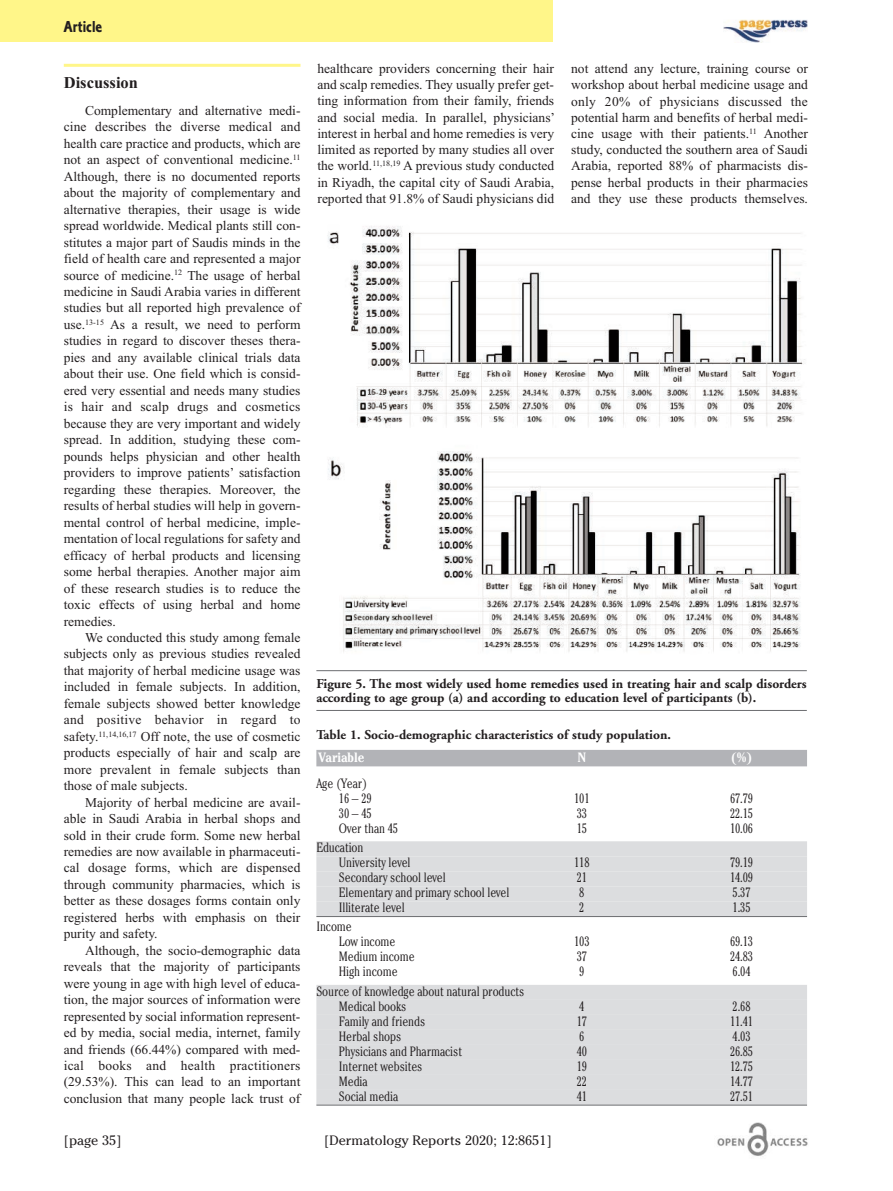
<style>
.page{position:relative;width:893px;height:1191px;background:#fff}
.page>*{position:absolute;margin:0;border:0;box-sizing:border-box;transform-origin:0 0}
.t1{font:700 16.5px "Times New Roman";color:#231f20}
.t2{font:16.5px "Corinthian Bold Condensed Plain";color:#231f20}
.t3{font:13.5px/16.5px "Times New Roman";color:#231f20;text-align:justify}
.t4{font:300 condensed 13.5px/15px "Cheltenham";letter-spacing:-.01em;color:#231f20}
.t5{font:700 13.5px/13.5px "Adobe Garamond";color:#231f20}
.t6{font:13.5px "Cheltenham";color:#231f20}
.t7{font:700 condensed 13.5px "Cheltenham";letter-spacing:-.01em;color:#fff}
</style>
<div class="page">
<hr style="left:64px;top:64px;width:236px;height:3px;background:#fff689">
<div style="left:0;top:0;width:553px;height:42px;background:#fff689"></div>
<img style="left:717px;top:1123px;width:91px;height:33px">
<img style="left:723px;top:19px;width:84px;height:24px">
<hr style="left:316px;top:670px;width:491px;height:1px;background:#6c6d70">
<hr style="left:316px;top:710px;width:491px;height:1px;background:#6c6d70">
<img style="left:327px;top:226px;width:478px;height:426px">
<div style="left:316px;top:750px;width:491px;height:16px;background:#b2b3b7"></div>
<div style="left:316px;top:841px;width:491px;height:15px;background:#dcdddf"></div>
<div style="left:316px;top:856px;width:491px;height:15px;background:#dcdddf"></div>
<div style="left:316px;top:871px;width:491px;height:15px;background:#dcdddf"></div>
<div style="left:316px;top:886px;width:491px;height:15px;background:#dcdddf"></div>
<div style="left:316px;top:901px;width:491px;height:15px;background:#dcdddf"></div>
<hr style="left:316px;top:916px;width:491px;height:1px;background:#6c6d70">
<div style="left:316px;top:984px;width:491px;height:15px;background:#dcdddf"></div>
<div style="left:316px;top:999px;width:491px;height:15px;background:#dcdddf"></div>
<div style="left:316px;top:1014px;width:491px;height:15px;background:#dcdddf"></div>
<div style="left:316px;top:1029px;width:491px;height:15px;background:#dcdddf"></div>
<div style="left:316px;top:1044px;width:491px;height:15px;background:#dcdddf"></div>
<div style="left:316px;top:1059px;width:491px;height:15px;background:#dcdddf"></div>
<div style="left:316px;top:1074px;width:491px;height:15px;background:#dcdddf"></div>
<div style="left:316px;top:1089px;width:491px;height:15px;background:#dcdddf"></div>
<hr style="left:316px;top:1104px;width:491px;height:1px;background:#6c6d70">
<p class="t2" style="left:63px;top:21px;width:40px">Article</p>
<p class="t1" style="left:64px;top:73px;width:76px">Discussion</p>
<p class="t3" style="left:64px;top:102px;width:238px;text-indent:21px">Complementary and alternative medi&shy;cine describes the diverse medical and health care practice and products, which are not an aspect of conventional medicine.<sup>11<br></sup>Although, there is no documented reports about the majority of complementary and alternative therapies, their usage is wide spread worldwide. Medical plants still con&shy;stitutes a major part of Saudis minds in the field of health care and represented a major source of medicine.<sup>12</sup> The usage of herbal medicine in Saudi Arabia varies in different studies but all reported high prevalence of use.<sup>13-15</sup> As a result, we need to perform studies in regard to discover theses thera&shy;pies and any available clinical trials data about their use. One field which is consid&shy;ered very essential and needs many studies is hair and scalp drugs and cosmetics because they are very important and widely spread. In addition, studying these com&shy;pounds helps physician and other health providers to improve patients’ satisfaction regarding these therapies. Moreover, the results of herbal studies will help in govern&shy;mental control of herbal medicine, imple&shy;mentation of local regulations for safety and efficacy of herbal products and licensing some herbal therapies. Another major aim of these research studies is to reduce the toxic effects of using herbal and home remedies.</p>
<p class="t3" style="left:64px;top:629px;width:238px;text-indent:21px">We conducted this study among female subjects only as previous studies revealed that majority of herbal medicine usage was included in female subjects. In addition, female subjects showed better knowledge and positive behavior in regard to safety.<sup>11,14,16,17</sup> Off note, the use of cosmetic products especially of hair and scalp are more prevalent in female subjects than those of male subjects.</p>
<p class="t3" style="left:64px;top:793px;width:238px;text-indent:21px">Majority of herbal medicine are avail&shy;able in Saudi Arabia in herbal shops and sold in their crude form. Some new herbal remedies are now available in pharmaceuti&shy;cal dosage forms, which are dispensed through community pharmacies, which is better as these dosages forms contain only registered herbs with emphasis on their purity and safety.</p>
<p class="t3" style="left:64px;top:941px;width:238px;text-indent:21px">Although, the socio-demographic data reveals that the majority of participants were young in age with high level of educa&shy;tion, the major sources of information were represented by social information represent&shy;ed by media, social media, internet, family and friends (66.44%) compared with med&shy;ical books and health practitioners (29.53%). This can lead to an important conclusion that many people lack trust of</p>
<p class="t3" style="left:317px;top:60px;width:239px">healthcare providers concerning their hair and scalp remedies. They usually prefer get&shy;ting information from their family, friends and social media. In parallel, physicians’ interest in herbal and home remedies is very limited as reported by many studies all over the world.<sup>11,18,19</sup> A previous study conducted in Riyadh, the capital city of Saudi Arabia, reported that 91.8% of Saudi physicians did</p>
<p class="t3" style="left:571px;top:60px;width:238px">not attend any lecture, training course or workshop about herbal medicine usage and only 20% of physicians discussed the potential harm and benefits of herbal medi&shy;cine usage with their patients.<sup>11</sup> Another study, conducted the southern area of Saudi Arabia, reported 88% of pharmacists dis&shy;pense herbal products in their pharmacies and they use these products themselves.</p>
<p class="t5" style="left:316px;top:678px;width:492px">Figure 5. The most widely used home remedies used in treating hair and scalp disorders according to age group (a) and according to education level of participants (b).</p>
<p class="t5" style="left:316px;top:728px;width:356px">Table 1. Socio-demographic characteristics of study population.</p>
<p class="t7" style="left:318px;top:752px;width:48px">Variable</p>
<p class="t7" style="left:578px;top:752px;width:10px">N</p>
<p class="t7" style="left:731px;top:752px;width:23px">(%)</p>
<p class="t4" style="left:339px;top:777px;width:34px;text-indent:-23px">Age (Year)<br>16 – 29</p>
<p class="t4" style="left:574px;top:792px;width:17px">101</p>
<p class="t4" style="left:730px;top:792px;width:25px">67.79</p>
<p class="t4" style="left:339px;top:807px;width:34px">30 – 45</p>
<p class="t4" style="left:577px;top:807px;width:12px">33</p>
<p class="t4" style="left:730px;top:807px;width:25px">22.15</p>
<p class="t4" style="left:339px;top:822px;width:61px">Over than 45</p>
<p class="t4" style="left:577px;top:822px;width:12px">15</p>
<p class="t4" style="left:730px;top:822px;width:25px">10.06</p>
<p class="t4" style="left:339px;top:841px;width:73px;text-indent:-23px">Education<br>University level</p>
<p class="t4" style="left:574px;top:856px;width:17px">118</p>
<p class="t4" style="left:730px;top:856px;width:25px">79.19</p>
<p class="t4" style="left:339px;top:871px;width:108px">Secondary school level</p>
<p class="t4" style="left:577px;top:871px;width:12px">21</p>
<p class="t4" style="left:730px;top:871px;width:25px">14.09</p>
<p class="t4" style="left:339px;top:886px;width:172px">Elementary and primary school level</p>
<p class="t4" style="left:579px;top:886px;width:7px">8</p>
<p class="t4" style="left:733px;top:886px;width:20px">5.37</p>
<p class="t4" style="left:339px;top:901px;width:67px">Illiterate level</p>
<p class="t4" style="left:579px;top:901px;width:7px">2</p>
<p class="t4" style="left:733px;top:901px;width:20px">1.35</p>
<p class="t4" style="left:339px;top:920px;width:58px;text-indent:-23px">Income<br>Low income</p>
<p class="t4" style="left:574px;top:935px;width:17px">103</p>
<p class="t4" style="left:730px;top:935px;width:25px">69.13</p>
<p class="t4" style="left:339px;top:950px;width:77px">Medium income</p>
<p class="t4" style="left:577px;top:950px;width:12px">37</p>
<p class="t4" style="left:730px;top:950px;width:25px">24.83</p>
<p class="t4" style="left:339px;top:965px;width:60px">High income</p>
<p class="t4" style="left:579px;top:965px;width:7px">9</p>
<p class="t4" style="left:733px;top:965px;width:20px">6.04</p>
<p class="t4" style="left:339px;top:984px;width:187px;text-indent:-23px">Source of knowledge about natural products<br>Medical books</p>
<p class="t4" style="left:579px;top:999px;width:7px">4</p>
<p class="t4" style="left:733px;top:999px;width:20px">2.68</p>
<p class="t4" style="left:339px;top:1014px;width:88px">Family and friends</p>
<p class="t4" style="left:577px;top:1014px;width:12px">17</p>
<p class="t4" style="left:730px;top:1014px;width:25px">11.41</p>
<p class="t4" style="left:339px;top:1029px;width:64px">Herbal shops</p>
<p class="t4" style="left:579px;top:1029px;width:7px">6</p>
<p class="t4" style="left:733px;top:1029px;width:20px">4.03</p>
<p class="t4" style="left:339px;top:1044px;width:125px">Physicians and Pharmacist</p>
<p class="t4" style="left:577px;top:1044px;width:12px">40</p>
<p class="t4" style="left:730px;top:1044px;width:25px">26.85</p>
<p class="t4" style="left:339px;top:1059px;width:85px">Internet websites</p>
<p class="t4" style="left:577px;top:1059px;width:12px">19</p>
<p class="t4" style="left:730px;top:1059px;width:25px">12.75</p>
<p class="t4" style="left:339px;top:1074px;width:30px">Media</p>
<p class="t4" style="left:577px;top:1074px;width:12px">22</p>
<p class="t4" style="left:730px;top:1074px;width:25px">14.77</p>
<p class="t4" style="left:339px;top:1089px;width:61px">Social media</p>
<p class="t4" style="left:577px;top:1089px;width:12px">41</p>
<p class="t4" style="left:730px;top:1089px;width:25px">27.51</p>
<p class="t6" style="left:64px;top:1132px;width:59px">[page 35]</p>
<p class="t6" style="left:324px;top:1132px;width:229px">[Dermatology Reports 2020; 12:8651]</p>
</div>
